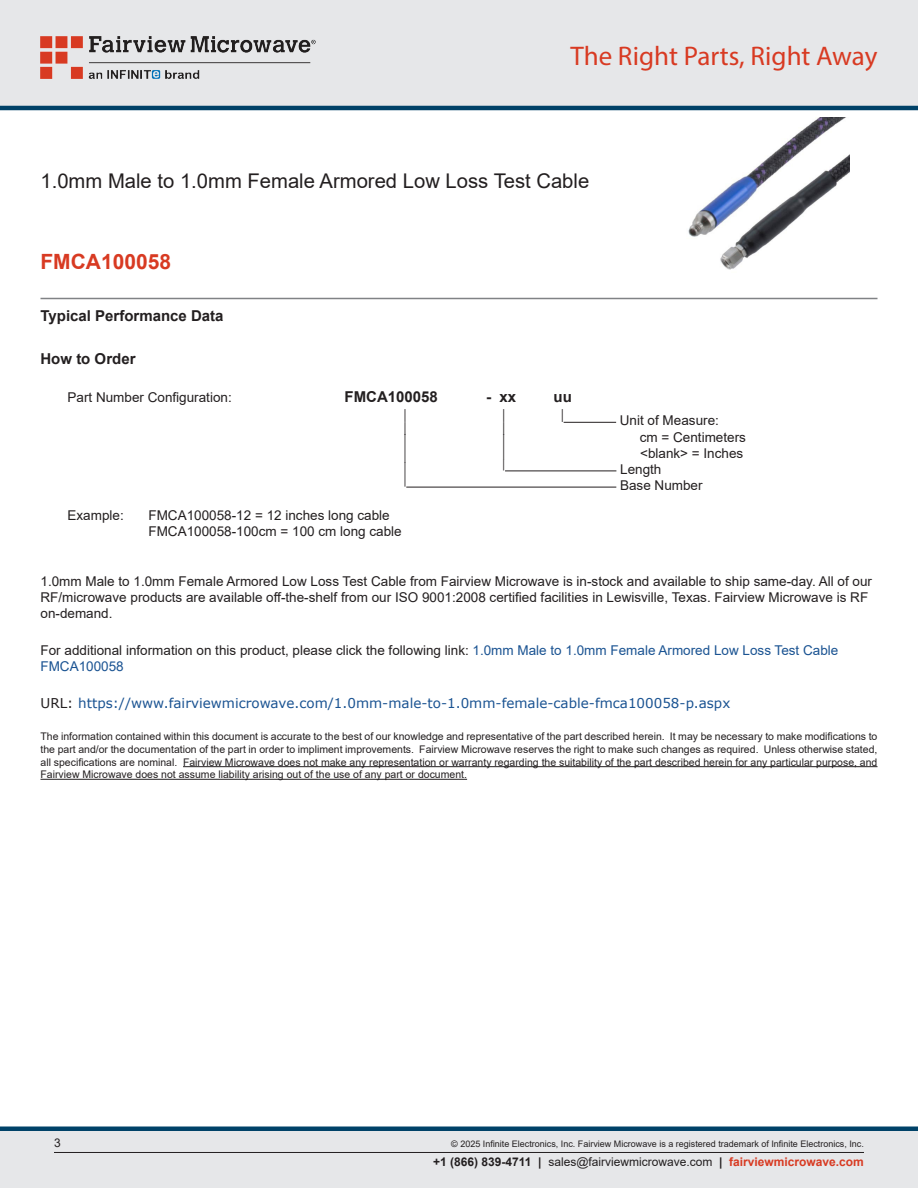
<style>
.page{position:relative;width:918px;height:1188px;background:#fff}
.page>*{position:absolute;margin:0;border:0;box-sizing:border-box;transform-origin:0 0}
.Specs_Para{font:30px "Arial";color:#231f20;scale:.33 1}
.t1{font:27px "Myriad Pro";color:#d83a22}
.Specs_Para-2{font:26.85px "Arial";color:#231f20;scale:.37 1}
.Specs_Para-3{font:25.8px "Arial";color:#231f20;scale:.39 1}
.Branded_Part_No{font:700 21px "Arial";color:#d83a22}
.Web_Description_Para{font:20.25px "Arial";color:#231f20}
.Head1{font:700 15px "Arial";color:#231f20}
.Specs_Para-4{font:700 15px "Arial";color:#231f20}
.Specs_Para-5{font:700 15px "Arial";color:#231f20;scale:1.04 1}
.Web_Description_Para-2{font:13.5px/16.2px "Arial";color:#231f20}
.Specs_Para-6{font:13.5px "Arial";color:#231f20}
.URL_para{font:13.5px "Verdana";color:#1a5392}
.Specs_Para-7{font:13.5px "Arial";color:#231f20;scale:.75 1}
.t2{font:12px "Arial";color:#231f20}
.Specs_Para-8{font:11.25px "Arial";color:#231f20;scale:.86 1}
.t3{font:10.5px/12.6px "Arial";color:#231f20;text-align:justify}
.Copyright_disclaimer{font:9px "Arial";color:#231f20}
.s1{color:#1a5392}
.s2{color:#231f20}
.s3{font-weight:700}
.s4{font-weight:700;color:#d83a22}
</style>
<div class="page">
<div style="left:0;top:1131px;width:918px;height:57px;background:#e6e7e9"></div>
<div style="left:0;top:1126px;width:918px;height:5px;background:#004268"></div>
<div style="left:0;top:0;width:918px;height:108px;background:#e6e7e9"></div>
<hr style="left:0;top:106px;width:918px;height:4px;background:#004268">
<img style="left:40px;top:36px;width:276px;height:42px">
<hr style="left:54px;top:1152px;width:810px;height:1px;background:#231f20">
<hr style="left:40px;top:298px;width:838px;height:1px;background:#808285">
<img style="left:688px;top:117px;width:161px;height:153px">
<hr style="left:564px;top:422px;width:52px;height:1px;background:#231f20">
<hr style="left:505px;top:470px;width:111px;height:1px;background:#231f20">
<hr style="left:406px;top:487px;width:210px;height:1px;background:#231f20">
<hr style="left:183px;top:766px;width:694px;height:1px;background:#231f20">
<hr style="left:40px;top:779px;width:427px;height:1px;background:#231f20">
<h2 class="t1" style="left:571px;top:39px;width:308px">The Right Parts, Right Away</h2>
<h1 class="Web_Description_Para" style="left:40px;top:167px;width:550px">1.0mm Male to 1.0mm Female Armored Low Loss Test Cable</h1>
<p class="Branded_Part_No" style="left:40px;top:247px;width:132px">FMCA100058</p>
<p class="Head1" style="left:40px;top:306px;width:185px">Typical Performance Data</p>
<p class="Head1" style="left:40px;top:348px;width:97px">How to Order</p>
<p class="Specs_Para-6" style="left:68px;top:388px;width:166px">Part Number Configuration:</p>
<p class="Specs_Para-4" style="left:345px;top:387px;width:95px">FMCA100058</p>
<p class="Specs_Para-5" style="left:486px;top:387px;width:31px">- xx</p>
<p class="Specs_Para-4" style="left:554px;top:387px;width:20px">uu</p>
<p class="Specs_Para-7" style="left:404px;top:405px;width:5px">|</p>
<p class="Specs_Para-7" style="left:503px;top:405px;width:5px">|</p>
<p class="Specs_Para-7" style="left:561px;top:405px;width:5px">|</p>
<p class="Specs_Para-6" style="left:620px;top:411px;width:101px">Unit of Measure:</p>
<p class="Specs_Para-7" style="left:404px;top:418px;width:5px">|</p>
<p class="Specs_Para-7" style="left:503px;top:418px;width:5px">|</p>
<p class="Specs_Para-6" style="left:640px;top:428px;width:108px">cm = Centimeters</p>
<p class="Specs_Para" style="left:404px;top:425px;width:9px">|</p>
<p class="Specs_Para-2" style="left:503px;top:426px;width:9px">|</p>
<p class="Specs_Para-6" style="left:640px;top:444px;width:105px">&lt;blank&gt; = Inches</p>
<p class="Specs_Para-8" style="left:503px;top:457px;width:4px">|</p>
<p class="Specs_Para-6" style="left:620px;top:460px;width:43px">Length</p>
<p class="Specs_Para-3" style="left:404px;top:454px;width:8px">|</p>
<p class="Specs_Para-6" style="left:620px;top:476px;width:84px">Base Number</p>
<p class="Specs_Para-6" style="left:68px;top:506px;width:58px">Example:</p>
<p class="Specs_Para-6" style="left:148px;top:506px;width:243px">FMCA100058-12 = 12 inches long cable</p>
<p class="Specs_Para-6" style="left:148px;top:522px;width:255px">FMCA100058-100cm = 100 cm long cable</p>
<h1 class="Web_Description_Para-2" style="left:40px;top:573px;width:833px">1.0mm Male to 1.0mm Female Armored Low Loss Test Cable from Fairview Microwave is in-stock and available to ship same-day. All of our<br>RF/microwave products are available off-the-shelf from our ISO 9001:2008 certified facilities in Lewisville, Texas. Fairview Microwave is RF on-demand.</h1>
<h1 class="Web_Description_Para-2" style="left:40px;top:642px;width:799px">For additional information on this product, please click the following link: <span class="s1">1.0mm Male to 1.0mm Female Armored Low Loss Test Cable<br>FMCA100058</span></h1>
<p class="URL_para" style="left:40px;top:693px;width:691px"><span class="s2">URL:</span> https://www.fairviewmicrowave.com/1.0mm-male-to-1.0mm-female-cable-fmca100058-p.aspx</p>
<p class="t3" style="left:40px;top:730px;width:838px">The information contained within this document is accurate to the best of our knowledge and representative of the part described herein. It may be necessary to make modifications to the part and/or the documentation of the part in order to impliment improvements. Fairview Microwave reserves the right to make such changes as required. Unless otherwise stated, all specifications are nominal. Fairview Microwave does not make any representation or warranty regarding the suitability of the part described herein for any particular purpose, and Fairview Microwave does not assume liability arising out of the use of any part or document.</p>
<p class="t2" style="left:54px;top:1135px;width:8px">3</p>
<p class="Copyright_disclaimer" style="left:451px;top:1138px;width:414px">© 2025 Infinite Electronics, Inc. Fairview Microwave is a registered trademark of Infinite Electronics, Inc.</p>
<p class="t2" style="left:433px;top:1153px;width:432px"><span class="s3">+1 (866) 839-4711 |</span> sales@fairviewmicrowave.com <span class="s3">|</span> <span class="s4">fairviewmicrowave.com</span></p>
</div>
